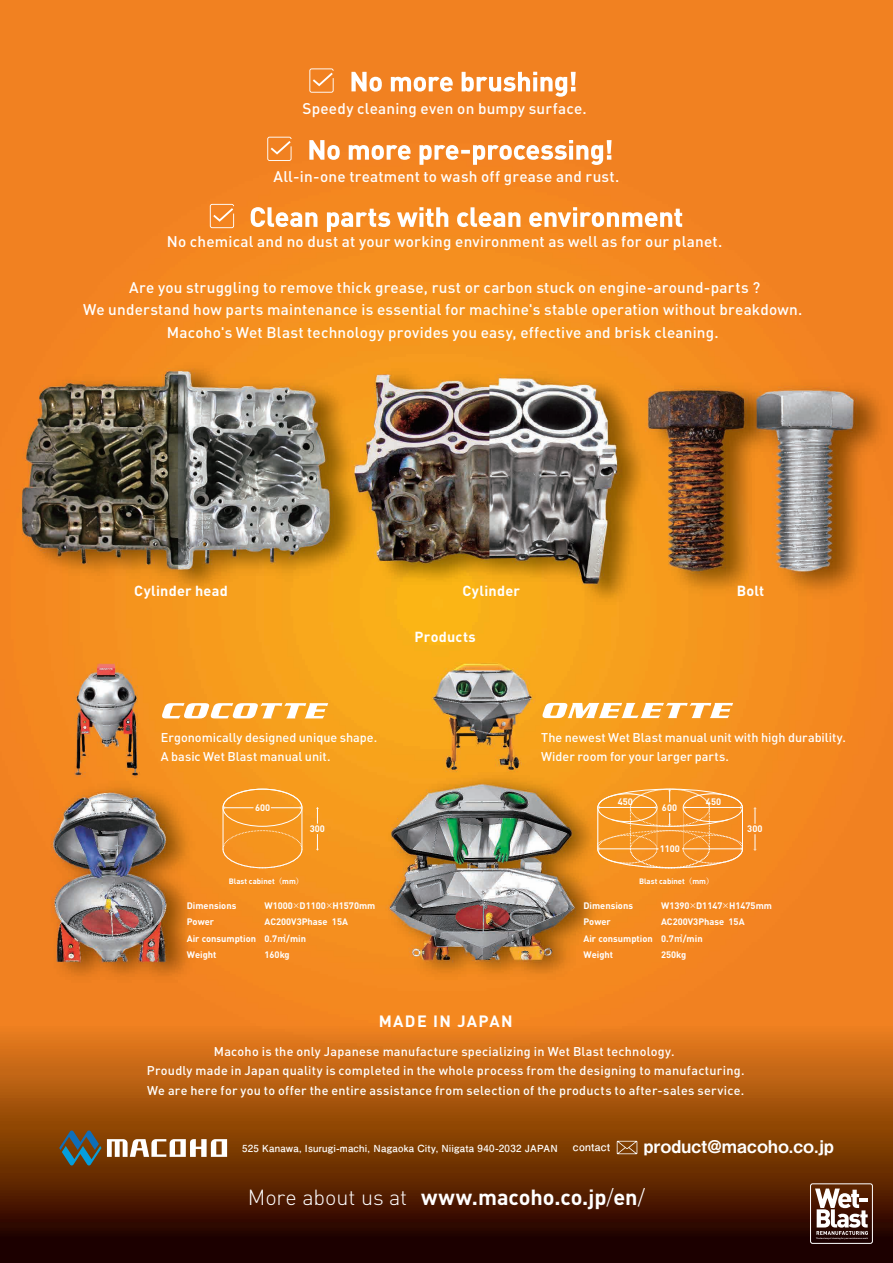
<style>
.page{position:relative;width:893px;height:1263px;background:#fff}
.page>*{position:absolute;margin:0;border:0;box-sizing:border-box;transform-origin:0 0}
.t1{font:700 21.6px "DIN Pro";color:#fff}
.t2{font:17.55px "Midashi Go Pro MB31";letter-spacing:.01em;color:#fff}
.t3{font:700 16.2px "DIN Pro";letter-spacing:.085em;color:#fff}
.t4{font:500 15.3px/22.5px "DIN Pro";letter-spacing:.015em;color:#fff;text-align:center}
.t5{font:700 14.4px "DIN Pro";letter-spacing:.015em;color:#fff}
.t6{font:500 12.6px/19.5px "DIN Pro";letter-spacing:.02em;color:#fff;text-align:center}
.t7{font:500 12.6px/19.6px "DIN Pro";color:#fff}
.t8{font:700 10.5px "Futo Go B101 Pro";letter-spacing:.02em;color:#fff}
.t9{font:700 9.75px "Futo Go B101 Pro";letter-spacing:.025em;color:#fff}
.t10{font:700 9.3px/16.5px "DIN Pro";color:#fff}
.t11{font:700 7.8px "DIN Pro";color:#fff}
.t12{font:700 2.1px "DIN Pro";letter-spacing:.025em;color:#fff}
.s1{font-family:"Yu Gothic";font-size:7.5px}
.s2{font-family:"Yu Gothic";font-size:9px}
.s3{font-weight:300}
</style>
<div class="page">
<img style="left:0;top:0;width:893px;height:1263px">
<svg style="left:617px;top:1141px;width:20px;height:13px"></svg>
<svg style="left:59px;top:1130px;width:168px;height:35px"></svg>
<svg style="left:542px;top:703px;width:191px;height:15px"></svg>
<svg style="left:162px;top:703px;width:166px;height:15px"></svg>
<svg style="left:753px;top:807px;width:3px;height:17px"></svg>
<svg style="left:753px;top:834px;width:3px;height:17px"></svg>
<svg style="left:597px;top:789px;width:146px;height:79px;background:#f59d38"></svg>
<svg style="left:316px;top:807px;width:3px;height:17px"></svg>
<svg style="left:316px;top:834px;width:3px;height:16px"></svg>
<svg style="left:223px;top:789px;width:79px;height:79px;background:#f59c2e"></svg>
<div style="left:683px;top:793px;width:59px;height:29px;border:1px solid #fff;border-radius:50%"></div>
<div style="left:598px;top:793px;width:59px;height:29px;border:1px solid #fff;border-radius:50%"></div>
<svg style="left:251px;top:207px;width:66px;height:20px"></svg>
<svg style="left:327px;top:209px;width:63px;height:23px"></svg>
<svg style="left:397px;top:207px;width:51px;height:20px"></svg>
<svg style="left:457px;top:207px;width:63px;height:20px"></svg>
<svg style="left:529px;top:207px;width:153px;height:20px"></svg>
<svg style="left:210px;top:204px;width:24px;height:24px"></svg>
<svg style="left:309px;top:140px;width:31px;height:20px"></svg>
<svg style="left:349px;top:145px;width:62px;height:15px"></svg>
<svg style="left:419px;top:140px;width:193px;height:25px"></svg>
<svg style="left:267px;top:137px;width:25px;height:24px"></svg>
<svg style="left:351px;top:72px;width:31px;height:20px"></svg>
<svg style="left:391px;top:77px;width:62px;height:15px"></svg>
<svg style="left:462px;top:72px;width:114px;height:25px"></svg>
<svg style="left:309px;top:68px;width:25px;height:25px"></svg>
<div style="left:810px;top:1183px;width:63px;height:61px;border:1px solid #fff;border-radius:2px"></div>
<svg style="left:815px;top:1188px;width:53px;height:47px"></svg>
<p class="t4" style="left:302px;top:95px;width:286px">Speedy cleaning even on bumpy surface.</p>
<p class="t4" style="left:273px;top:164px;width:347px">All-in-one treatment to wash off grease and rust.</p>
<p class="t4" style="left:167px;top:229px;width:557px">No chemical and no dust at your working environment as well as for our planet.</p>
<p class="t4" style="left:83px;top:274px;width:721px">Are you struggling to remove thick grease, rust or carbon stuck on engine-around-parts ?<br>We understand how parts maintenance is essential for machine's stable operation without breakdown.<br>Macoho's Wet Blast technology provides you easy, effective and brisk cleaning.</p>
<p class="t5" style="left:134px;top:578px;width:95px">Cylinder head</p>
<p class="t5" style="left:462px;top:578px;width:59px">Cylinder</p>
<p class="t5" style="left:737px;top:578px;width:29px">Bolt</p>
<p class="t5" style="left:415px;top:625px;width:63px">Products</p>
<p class="t7" style="left:161px;top:726px;width:218px">Ergonomically designed unique shape.<br>A basic Wet Blast manual unit.</p>
<p class="t7" style="left:541px;top:726px;width:306px">The newest Wet Blast manual unit with high durability.<br>Wider room for your larger parts.</p>
<p class="t10" style="left:255px;top:798px;width:17px">600</p>
<p class="t10" style="left:310px;top:819px;width:17px">300</p>
<p class="t10" style="left:618px;top:793px;width:17px">450</p>
<p class="t10" style="left:706px;top:793px;width:17px">450</p>
<p class="t10" style="left:660px;top:839px;width:22px">1100</p>
<p class="t10" style="left:662px;top:798px;width:17px">600</p>
<p class="t11" style="left:229px;top:874px;width:76px">Blast cabinet<span class="s1">（</span>mm<span class="s1">）</span></p>
<p class="t11" style="left:639px;top:874px;width:76px">Blast cabinet<span class="s1">（</span>mm<span class="s1">）</span></p>
<p class="t10" style="left:747px;top:819px;width:17px">300</p>
<p class="t10" style="left:187px;top:896px;width:71px">Dimensions<br>Power<br>Air consumption<br>Weight</p>
<p class="t10" style="left:264px;top:896px;width:112px">W1000<span class="s2">×</span>D1100<span class="s2">×</span>H1570mm<br>AC200V3Phase 15A<br>0.7<span class="s2">㎥</span>/min<br>160kg</p>
<p class="t10" style="left:583px;top:896px;width:71px">Dimensions<br>Power<br>Air consumption<br>Weight</p>
<p class="t10" style="left:661px;top:896px;width:112px">W1390<span class="s2">×</span>D1147<span class="s2">×</span>H1475mm<br>AC200V3Phase 15A<br>0.7<span class="s2">㎥</span>/min<br>250kg</p>
<p class="t3" style="left:379px;top:1007px;width:135px">MADE IN JAPAN</p>
<p class="t6" style="left:147px;top:1040px;width:599px">Macoho is the only Japanese manufacture specializing in Wet Blast technology.<br>Proudly made in Japan quality is completed in the whole process from the designing to manufacturing.<br>We are here for you to offer the entire assistance from selection of the products to after-sales service.</p>
<p class="t9" style="left:242px;top:1140px;width:317px">525 Kanawa, Isurugi-machi, Nagaoka City, Niigata 940-2032 JAPAN</p>
<p class="t8" style="left:573px;top:1138px;width:39px">contact</p>
<p class="t2" style="left:644px;top:1132px;width:191px">product@macoho.co.jp</p>
<h1 class="t1" style="left:248px;top:1180px;width:399px"><span class="s3">More about us at</span> www.macoho.co.jp<span class="s3">/</span>en<span class="s3">/</span></h1>
<p class="t12" style="left:816px;top:1236px;width:53px">The best way of cleaning for your maintenance work</p>
</div>
